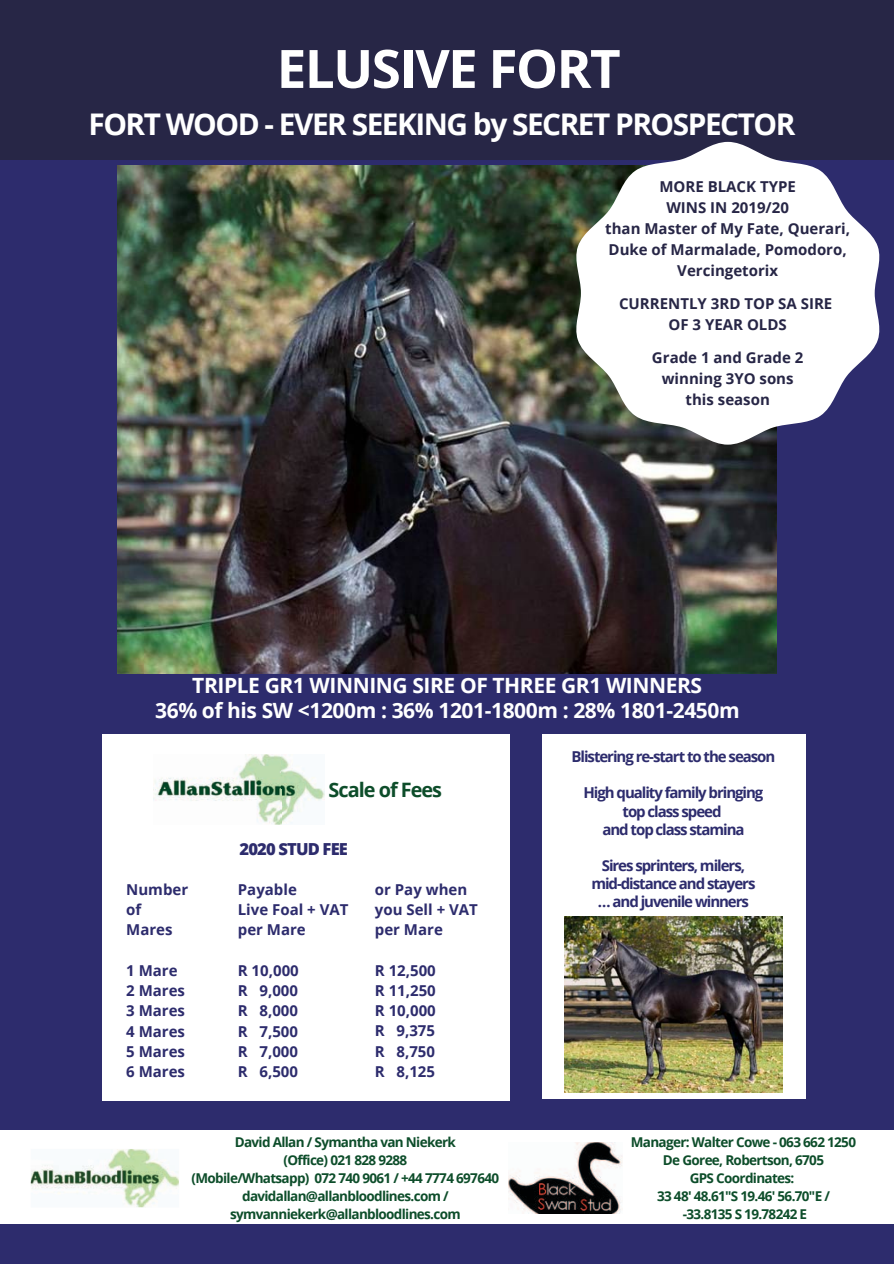
<style>
.page{position:relative;width:894px;height:1264px;background:#fff}
.page>*{position:absolute;margin:0;border:0;box-sizing:border-box;transform-origin:0 0}
.t1{font:700 52.95px "Open Sans";letter-spacing:-.03em;color:#fff}
.t2{font:700 29.85px "Open Sans";letter-spacing:-.05em;color:#fff}
.t3{font:700 21px/24.8px "Open Sans";letter-spacing:-.02em;color:#fff;text-align:center}
.t4{font:700 19.8px "Open Sans";letter-spacing:-.05em;color:#0d4d2a}
.t5{font:800 16.5px "Open Sans";letter-spacing:-.05em;color:#2d2c6d}
.t6{font:700 15px/20.2px "Open Sans";letter-spacing:-.07em;color:#2d2c6d;text-align:center}
.t7{font:700 15px/21px "Open Sans";color:#272646;text-align:center}
.t8{font:700 15px/20.2px "Open Sans";color:#2d2c6d}
.t9{font:700 13.5px/18px "Open Sans";letter-spacing:-.05em;color:#0d4d2a;text-align:center}
</style>
<div class="page">
<div style="left:0;top:0;width:893px;height:1263px;background:#2d2c6d"></div>
<div style="left:0;top:0;width:893px;height:160px;background:#272646"></div>
<div style="left:0;top:1130px;width:893px;height:93px;background:#fff"></div>
<div style="left:102px;top:734px;width:407px;height:366px;background:#fff"></div>
<img style="left:153px;top:754px;width:171px;height:70px">
<div style="left:541px;top:734px;width:264px;height:364px;background:#fff"></div>
<img style="left:118px;top:165px;width:657px;height:508px">
<img style="left:564px;top:916px;width:217px;height:176px">
<img style="left:31px;top:1149px;width:148px;height:58px">
<img style="left:508px;top:1142px;width:114px;height:71px">
<svg style="left:573px;top:142px;width:307px;height:302px;background:#cbccd3"></svg>
<h1 class="t1" style="left:276px;top:31px;width:345px">ELUSIVE FORT</h1>
<h2 class="t2" style="left:88px;top:103px;width:708px">FORT WOOD - EVER SEEKING by SECRET PROSPECTOR</h2>
<p class="t7" style="left:605px;top:176px;width:246px">MORE BLACK TYPE<br>WINS IN 2019/20<br>than Master of My Fate, Querari,<br>Duke of Marmalade, Pomodoro,<br>Vercingetorix</p>
<p class="t7" style="left:619px;top:293px;width:215px">CURRENTLY 3RD TOP SA SIRE<br>OF 3 YEAR OLDS</p>
<p class="t7" style="left:651px;top:347px;width:153px">Grade 1 and Grade 2 winning 3YO sons this season</p>
<h3 class="t3" style="left:155px;top:673px;width:586px">TRIPLE GR1 WINNING SIRE OF THREE GR1 WINNERS<br>36% of his SW &lt;1200m : 36% 1201-1800m : 28% 1801-2450m</h3>
<p class="t8" style="left:126px;top:878px;width:63px">Number of<br>Mares</p>
<p class="t8" style="left:126px;top:959px;width:60px">1 Mare<br>2 Mares<br>3 Mares<br>4 Mares<br>5 Mares<br>6 Mares</p>
<h3 class="t4" style="left:328px;top:775px;width:115px">Scale of Fees</h3>
<p class="t5" style="left:239px;top:837px;width:110px">2020 STUD FEE</p>
<p class="t8" style="left:238px;top:878px;width:112px">Payable<br>Live Foal + VAT per Mare</p>
<p class="t6" style="left:238px;top:959px;width:62px;text-align:justify">R 10,000<br>R 9,000<br>R 8,000<br>R 7,500<br>R 7,000<br>R 6,500</p>
<p class="t8" style="left:375px;top:878px;width:104px">or Pay when you Sell + VAT per Mare</p>
<p class="t6" style="left:375px;top:959px;width:62px;text-align:justify">R 12,500<br>R 11,250<br>R 10,000<br>R 9,375<br>R 8,750<br>R 8,125</p>
<p class="t6" style="left:571px;top:746px;width:205px">Blistering re-start to the season</p>
<p class="t6" style="left:583px;top:783px;width:181px;line-height:18px">High quality family bringing top class speed<br>and top class stamina</p>
<p class="t6" style="left:591px;top:855px;width:166px;line-height:18px">Sires sprinters, milers, mid-distance and stayers … and juvenile winners</p>
<p class="t9" style="left:191px;top:1132px;width:309px">David Allan / Symantha van Niekerk<br>(Office) 021 828 9288<br>(Mobile/Whatsapp) 072 740 9061 / +44 7774 697640 davidallan@allanbloodlines.com / symvanniekerk@allanbloodlines.com</p>
<p class="t9" style="left:630px;top:1132px;width:226px">Manager: Walter Cowe - 063 662 1250<br>De Goree, Robertson, 6705<br>GPS Coordinates:<br>33 48′ 48.61″S 19.46′ 56.70″E / -33.8135 S 19.78242 E</p>
</div>
